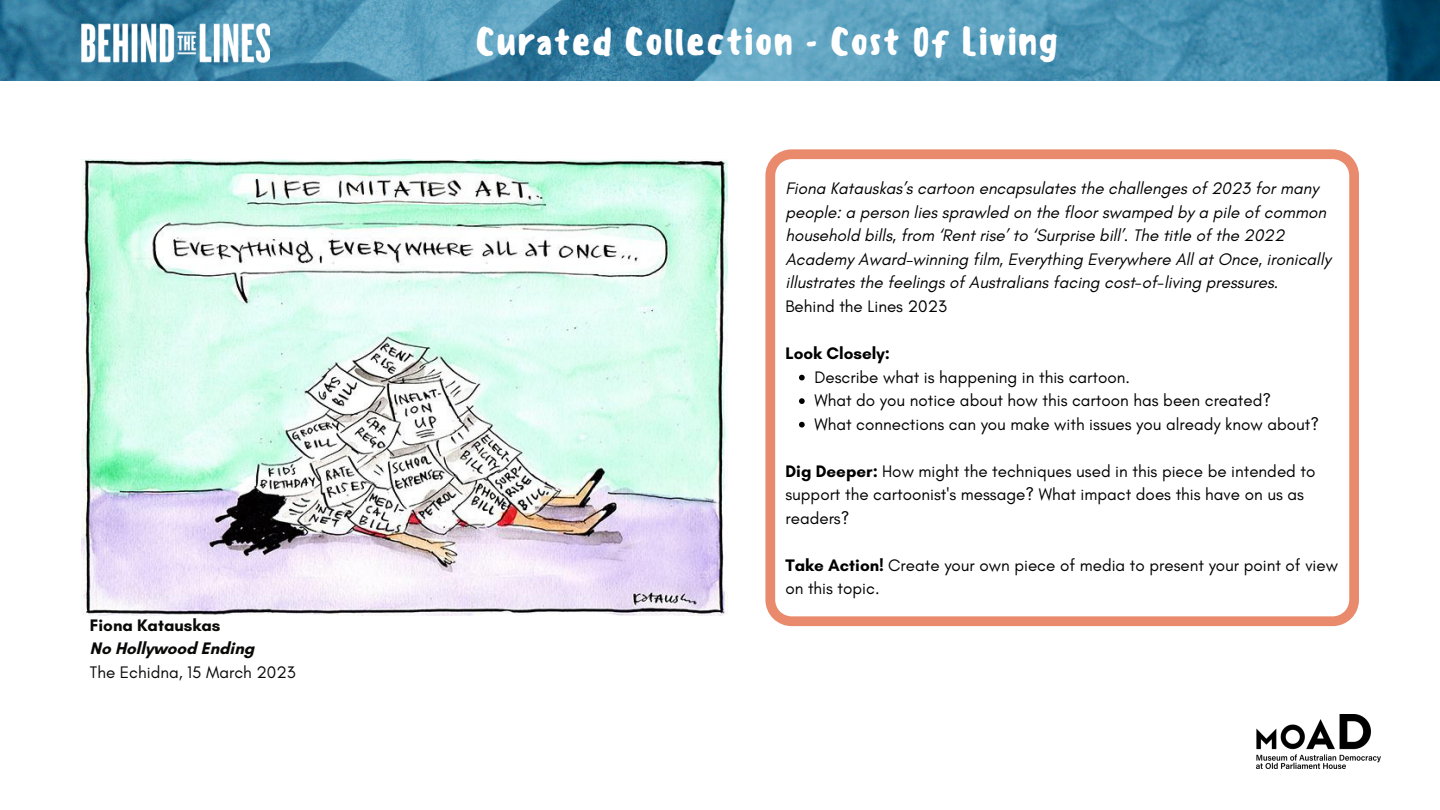
<style>
.page{position:relative;width:1440px;height:810px;background:#fff}
.page>*{position:absolute;margin:0;border:0;box-sizing:border-box;transform-origin:0 0}
.t1{font:500 37.3px "Sensei";letter-spacing:.01em;color:#fff}
.t2{font:17px/23.5px "Glacial Indifference";color:#000}
.t3{font:italic 17px/23.5px "Glacial Indifference";color:#000}
.t4{font:700 17px "Glacial Indifference";color:#090908}
.t5{font:17px "Glacial Indifference";color:#090908}
.t6{font:700 17px "Glacial Indifference";color:#000}
.s1{font-weight:700}
</style>
<div class="page">
<img style="left:81px;top:160px;width:646px;height:456px">
<img style="left:0;top:0;width:1440px;height:81px">
<img style="left:81px;top:24px;width:188px;height:38px">
<svg style="left:765px;top:149px;width:594px;height:477px"></svg>
<svg style="left:799px;top:375px;width:6px;height:5px"></svg>
<svg style="left:799px;top:398px;width:6px;height:6px"></svg>
<svg style="left:799px;top:422px;width:6px;height:6px"></svg>
<img style="left:1256px;top:715px;width:124px;height:54px">
<p class="t4" style="left:90px;top:615px;width:132px">Fiona Katauskas</p>
<p class="t4" style="left:90px;top:638px;width:166px">No Hollywood Ending</p>
<p class="t5" style="left:90px;top:661px;width:207px">The Echidna, 15 March 2023</p>
<p class="t1" style="left:475px;top:19px;width:585px">Curated Collection - Cost Of Living</p>
<h1 class="t3" style="left:785px;top:177px;width:547px">Fiona Katauskas’s cartoon encapsulates the challenges of 2023 for many people: a person lies sprawled on the floor swamped by a pile of common household bills, from ‘Rent rise’ to ‘Surprise bill’. The title of the 2022<br>Academy Award–winning film, Everything Everywhere All at Once, ironically illustrates the feelings of Australians facing cost-of-living pressures.</h1>
<p class="t2" style="left:785px;top:294px;width:163px">Behind the Lines 2023</p>
<p class="t6" style="left:785px;top:343px;width:106px">Look Closely:</p>
<p class="t2" style="left:814px;top:365px;width:317px">Describe what is happening in this cartoon.</p>
<p class="t2" style="left:814px;top:388px;width:458px">What do you notice about how this cartoon has been created?</p>
<p class="t2" style="left:814px;top:412px;width:506px">What connections can you make with issues you already know about?</p>
<h2 class="t2" style="left:785px;top:459px;width:532px"><span class="s1">Dig Deeper:</span> How might the techniques used in this piece be intended to support the cartoonist's message? What impact does this have on us as readers?</h2>
<p class="t2" style="left:785px;top:553px;width:554px"><span class="s1">Take Action!</span> Create your own piece of media to present your point of view on this topic.</p>
</div>
